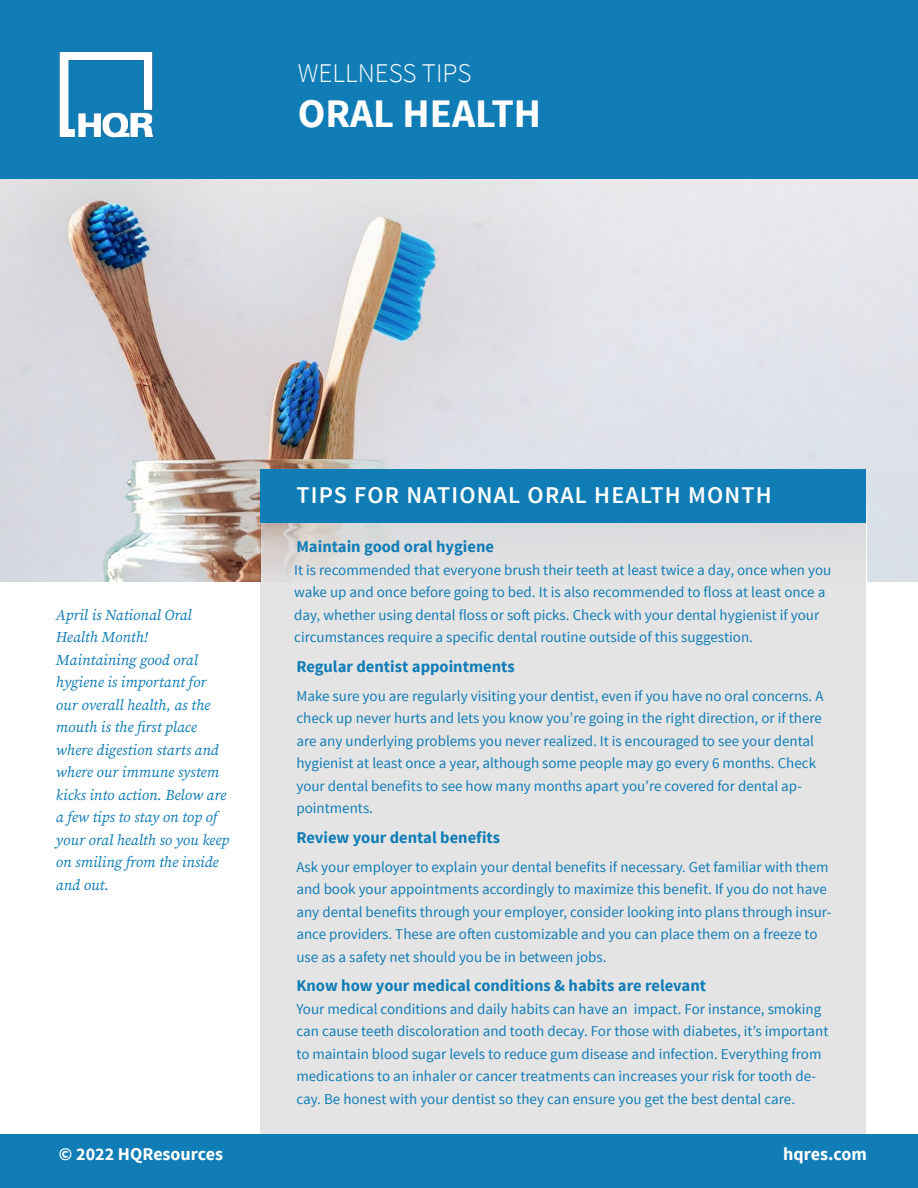
<style>
.page{position:relative;width:918px;height:1188px;background:#fff}
.page>*{position:absolute;margin:0;border:0;box-sizing:border-box;transform-origin:0 0}
.t1{font:700 40.5px "Source Sans Pro";color:#fff}
.t2{font:300 27px "Source Sans Pro";color:#fff}
.t3{font:600 24px "Source Sans Pro";letter-spacing:.05em;color:#fff}
.t4{font:700 18px "Source Sans Pro";color:#fff}
.t5{font:700 16.5px "Source Sans Pro";color:#117db6}
.body_para{font:15px/22.5px "Source Sans Pro";color:#117db6}
.t6{font:italic 15px/22.5px "Source Serif Variable";color:#117db6}
</style>
<div class="page">
<img style="left:0;top:178px;width:918px;height:403px">
<div style="left:0;top:0;width:918px;height:178px;background:#117db6"></div>
<div style="left:260px;top:478px;width:606px;height:667px;background:#e4e4e5"></div>
<div style="left:0;top:1134px;width:917px;height:54px;background:#117db6"></div>
<img style="left:59px;top:52px;width:95px;height:86px">
<div style="left:260px;top:469px;width:606px;height:54px;background:#117db6"></div>
<p class="t2" style="left:298px;top:56px;width:175px">WELLNESS TIPS</p>
<p class="t1" style="left:298px;top:87px;width:245px">ORAL HEALTH</p>
<p class="t6" style="left:56px;top:603px;width:175px">April is National Oral<br>Health Month!<br>Maintaining good oral hygiene is important for our overall health, as the mouth is the first place where digestion starts and where our immune system kicks into action. Below are a few tips to stay on top of your oral health so you keep on smiling from the inside and out.</p>
<p class="t3" style="left:296px;top:480px;width:477px">TIPS FOR NATIONAL ORAL HEALTH MONTH</p>
<p class="t5" style="left:296px;top:536px;width:199px">Maintain good oral hygiene</p>
<p class="body_para" style="left:294px;top:559px;width:539px">It is recommended that everyone brush their teeth at least twice a day, once when you wake up and once before going to bed. It is also recommended to floss at least once a day, whether using dental floss or soft picks. Check with your dental hygienist if your circumstances require a specific dental routine outside of this suggestion.</p>
<p class="t5" style="left:296px;top:656px;width:220px">Regular dentist appointments</p>
<p class="body_para" style="left:296px;top:685px;width:529px">Make sure you are regularly visiting your dentist, even if you have no oral concerns. A check up never hurts and lets you know you’re going in the right direction, or if there are any underlying problems you never realized. It is encouraged to see your dental hygienist at least once a year, although some people may go every 6 months. Check your dental benefits to see how many months apart you’re covered for dental ap&shy;pointments.</p>
<p class="t5" style="left:296px;top:827px;width:205px">Review your dental benefits</p>
<p class="body_para" style="left:296px;top:856px;width:537px">Ask your employer to explain your dental benefits if necessary. Get familiar with them and book your appointments accordingly to maximize this benefit. If you do not have any dental benefits through your employer, consider looking into plans through insur&shy;ance providers. These are often customizable and you can place them on a freeze to use as a safety net should you be in between jobs.</p>
<p class="t5" style="left:296px;top:975px;width:411px">Know how your medical conditions &amp; habits are relevant</p>
<p class="body_para" style="left:296px;top:998px;width:534px">Your medical conditions and daily habits can have an impact. For instance, smoking can cause teeth discoloration and tooth decay. For those with diabetes, it’s important to maintain blood sugar levels to reduce gum disease and infection. Everything from medications to an inhaler or cancer treatments can increases your risk for tooth de&shy;cay. Be honest with your dentist so they can ensure you get the best dental care.</p>
<p class="t4" style="left:59px;top:1143px;width:166px">© 2022 HQResources</p>
<p class="t4" style="left:783px;top:1143px;width:85px">hqres.com</p>
</div>
